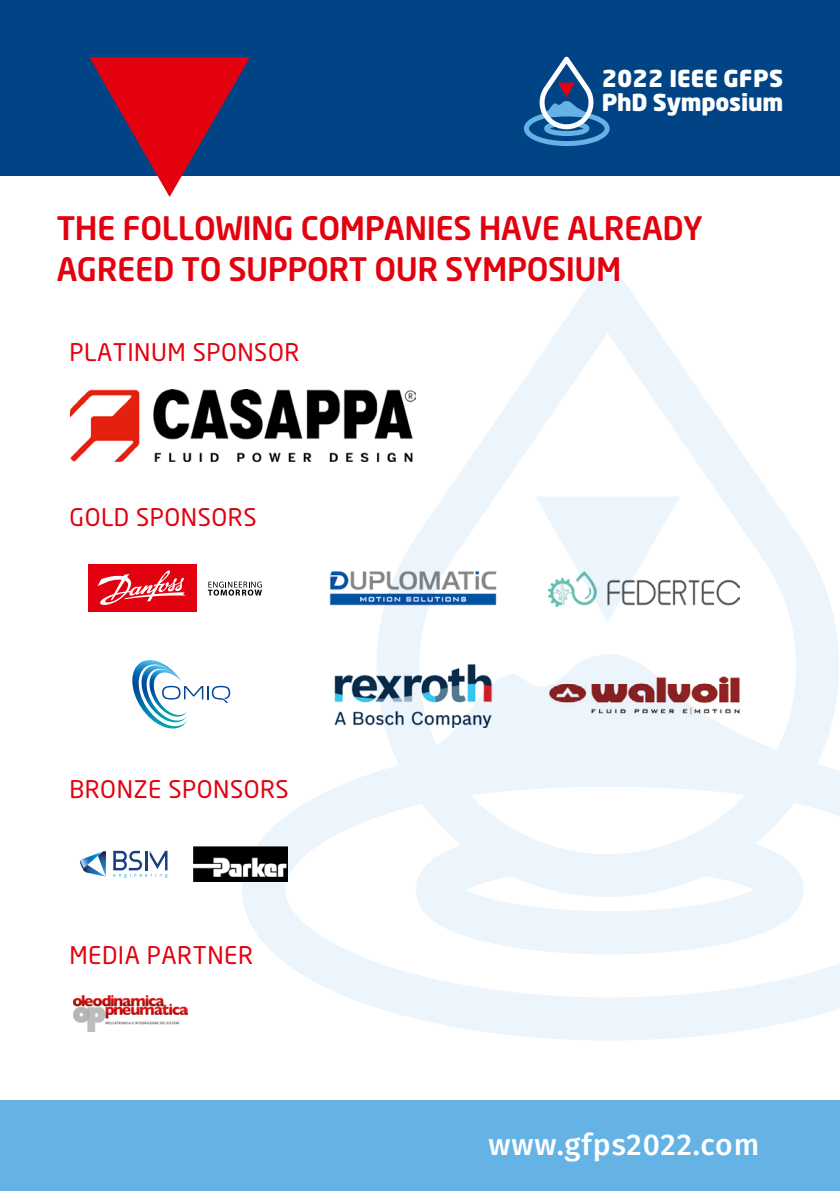
<style>
.page{position:relative;width:840px;height:1191px;background:#fff}
.page>*{position:absolute;margin:0;border:0;box-sizing:border-box;transform-origin:0 0}
.t1{font:500 32px/40.6px "Neo Sans";letter-spacing:-.015em;color:#e3000f}
.t2{font:500 30px "Fira Sans";letter-spacing:.03em;color:#fff}
.t3{font:24px "Neo Sans";letter-spacing:.02em;color:#e3000f}
.t4{font:900 23.2px/24.2px "Neo Sans";letter-spacing:-.01em;color:#fff}
</style>
<div class="page">
<svg style="left:242px;top:780px;width:597px;height:260px"></svg>
<svg style="left:415px;top:897px;width:388px;height:57px;fill:#ecf4fc"></svg>
<svg style="left:354px;top:274px;width:485px;height:623px"></svg>
<svg style="left:535px;top:496px;width:144px;height:126px"></svg>
<div style="left:0;top:0;width:839px;height:175px;background:#004486"></div>
<svg style="left:524px;top:57px;width:85px;height:89px"></svg>
<div style="left:0;top:1100px;width:839px;height:91px;background:#65b2e4"></div>
<svg style="left:89px;top:57px;width:161px;height:140px"></svg>
<img style="left:71px;top:389px;width:344px;height:72px">
<div style="left:88px;top:564px;width:108px;height:48px;background:#e3000f"></div>
<svg style="left:208px;top:581px;width:54px;height:14px"></svg>
<svg style="left:97px;top:570px;width:88px;height:35px"></svg>
<img style="left:329px;top:560px;width:177px;height:55px">
<img style="left:548px;top:571px;width:191px;height:35px">
<svg style="left:132px;top:660px;width:98px;height:69px"></svg>
<img style="left:334px;top:664px;width:158px;height:63px">
<img style="left:549px;top:677px;width:195px;height:39px">
<img style="left:194px;top:846px;width:93px;height:35px">
<svg style="left:80px;top:851px;width:26px;height:25px"></svg>
<svg style="left:113px;top:851px;width:54px;height:26px"></svg>
<img style="left:73px;top:996px;width:114px;height:35px">
<p class="t4" style="left:601px;top:68px;width:183px">2022 IEEE GFPS<br>PhD Symposium</p>
<p class="t1" style="left:57px;top:210px;width:647px">THE FOLLOWING COMPANIES HAVE ALREADY<br>AGREED TO SUPPORT OUR SYMPOSIUM</p>
<p class="t3" style="left:69px;top:341px;width:231px">PLATINUM SPONSOR</p>
<p class="t3" style="left:69px;top:505px;width:188px">GOLD SPONSORS</p>
<p class="t3" style="left:69px;top:777px;width:221px">BRONZE SPONSORS</p>
<p class="t3" style="left:69px;top:943px;width:185px">MEDIA PARTNER</p>
<p class="t2" style="left:488px;top:1120px;width:272px">www.gfps2022.com</p>
</div>
